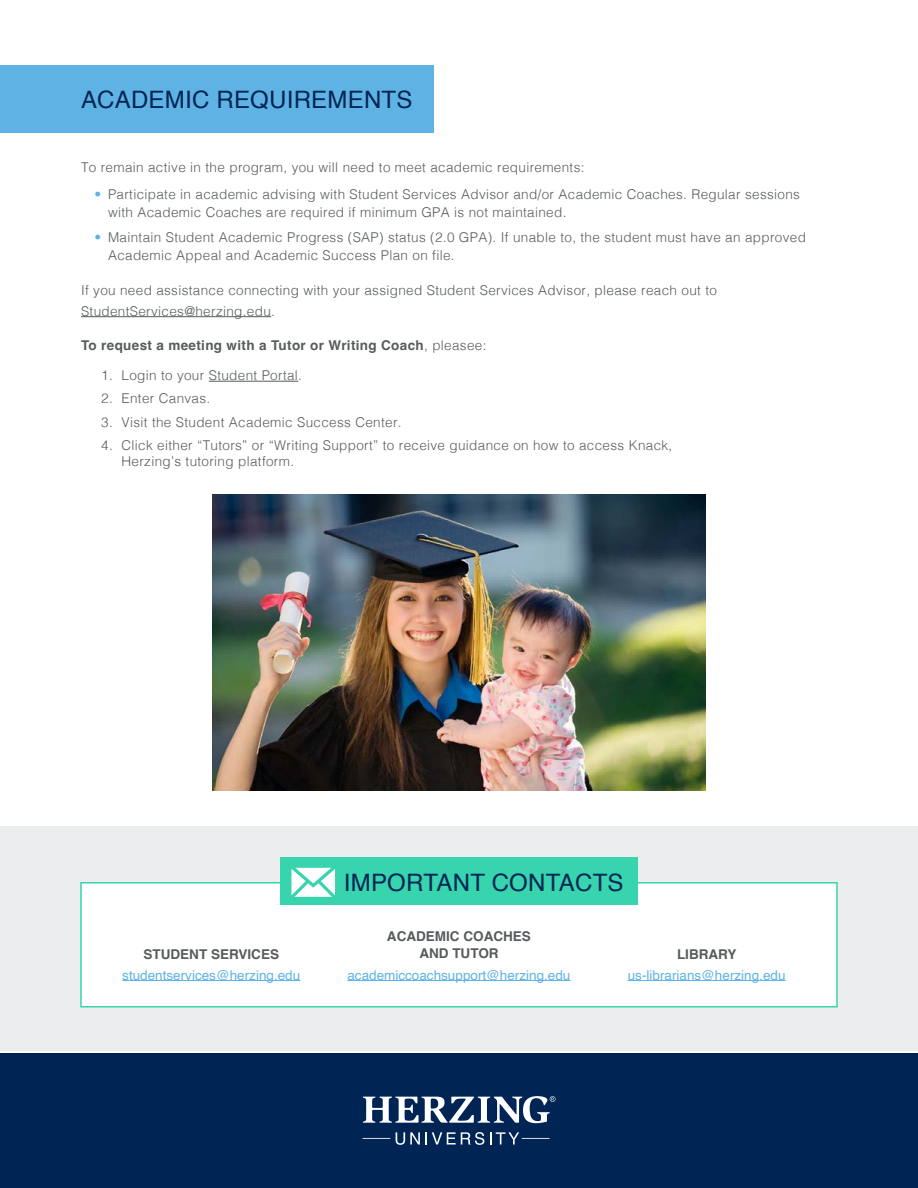
<style>
.page{position:relative;width:918px;height:1188px;background:#fff}
.page>*{position:absolute;margin:0;border:0;box-sizing:border-box;transform-origin:0 0}
.t1{font:24px "Helvetica";letter-spacing:.01em;color:#002554}
.t2{font:300 13.5px/18px "Helvetica";letter-spacing:.025em;color:#575b5e}
.t3{font:13.5px "Helvetica";color:#5fb3e4}
.t4{font:700 13.5px "Helvetica";letter-spacing:.025em;color:#575b5e}
.t5{font:700 13.5px/18px "Helvetica";color:#575b5e;text-align:center}
.s1{color:#5fb3e4}
.s2{font-weight:300}
</style>
<div class="page">
<hr style="left:81px;top:316px;width:190px;height:1px;background:#575b5e">
<hr style="left:209px;top:381px;width:89px;height:1px;background:#575b5e">
<div style="left:0;top:65px;width:433px;height:68px;background:#5fb3e4"></div>
<div style="left:0;top:1053px;width:918px;height:135px;background:#002554"></div>
<svg style="left:363px;top:1096px;width:193px;height:27px"></svg>
<svg style="left:362px;top:1138px;width:28px;height:1px"></svg>
<svg style="left:396px;top:1132px;width:24px;height:13px"></svg>
<svg style="left:426px;top:1132px;width:58px;height:13px"></svg>
<svg style="left:490px;top:1132px;width:60px;height:13px"></svg>
<div style="left:0;top:826px;width:918px;height:225px;background:#ecedee"></div>
<div style="left:80px;top:882px;width:758px;height:125px;background:#fff;border:2px solid #37d4ae"></div>
<div style="left:280px;top:858px;width:358px;height:47px;background:#37d4ae"></div>
<svg style="left:291px;top:868px;width:44px;height:29px"></svg>
<hr style="left:122px;top:980px;width:178px;height:1px;background:#5fb3e4">
<hr style="left:347px;top:980px;width:224px;height:1px;background:#5fb3e4">
<hr style="left:628px;top:980px;width:158px;height:1px;background:#5fb3e4">
<img style="left:213px;top:495px;width:492px;height:296px">
<h1 class="t1" style="left:81px;top:81px;width:333px">ACADEMIC REQUIREMENTS</h1>
<p class="t2" style="left:81px;top:157px;width:505px">To remain active in the program, you will need to meet academic requirements:</p>
<p class="t2" style="left:108px;top:185px;width:693px;text-indent:-14px"><span class="s1">•</span> Participate in academic advising with Student Services Advisor and/or Academic Coaches. Regular sessions with Academic Coaches are required if minimum GPA is not maintained.</p>
<p class="t2" style="left:108px;top:227px;width:699px;text-indent:-14px"><span class="s1">•</span> Maintain Student Academic Progress (SAP) status (2.0 GPA). If unable to, the student must have an approved<br>Academic Appeal and Academic Success Plan on file.</p>
<p class="t2" style="left:81px;top:278px;width:637px;line-height:21px">If you need assistance connecting with your assigned Student Services Advisor, please reach out to<br>StudentServices@herzing.edu.</p>
<p class="t4" style="left:81px;top:337px;width:407px">To request a meeting with a Tutor or Writing Coach<span class="s2">, pleasee:</span></p>
<p class="t2" style="left:101px;top:365px;width:202px">1. Login to your Student Portal.</p>
<p class="t2" style="left:101px;top:389px;width:111px">2. Enter Canvas.</p>
<p class="t2" style="left:101px;top:412px;width:302px">3. Visit the Student Academic Success Center.</p>
<p class="t2" style="left:122px;top:436px;width:552px;line-height:16.5px;text-indent:-20px">4. Click either “Tutors” or “Writing Support” to receive guidance on how to access Knack,<br>Herzing’s tutoring platform.</p>
<p class="t5" style="left:144px;top:946px;width:137px">STUDENT SERVICES</p>
<p class="t3" style="left:122px;top:964px;width:180px">studentservices@herzing.edu</p>
<h1 class="t1" style="left:344px;top:864px;width:281px">IMPORTANT CONTACTS</h1>
<p class="t5" style="left:387px;top:928px;width:145px">ACADEMIC COACHES<br>AND TUTOR</p>
<p class="t3" style="left:347px;top:964px;width:225px">academiccoachsupport@herzing.edu</p>
<p class="t5" style="left:677px;top:946px;width:61px">LIBRARY</p>
<p class="t3" style="left:628px;top:964px;width:159px">us-librarians@herzing.edu</p>
</div>
